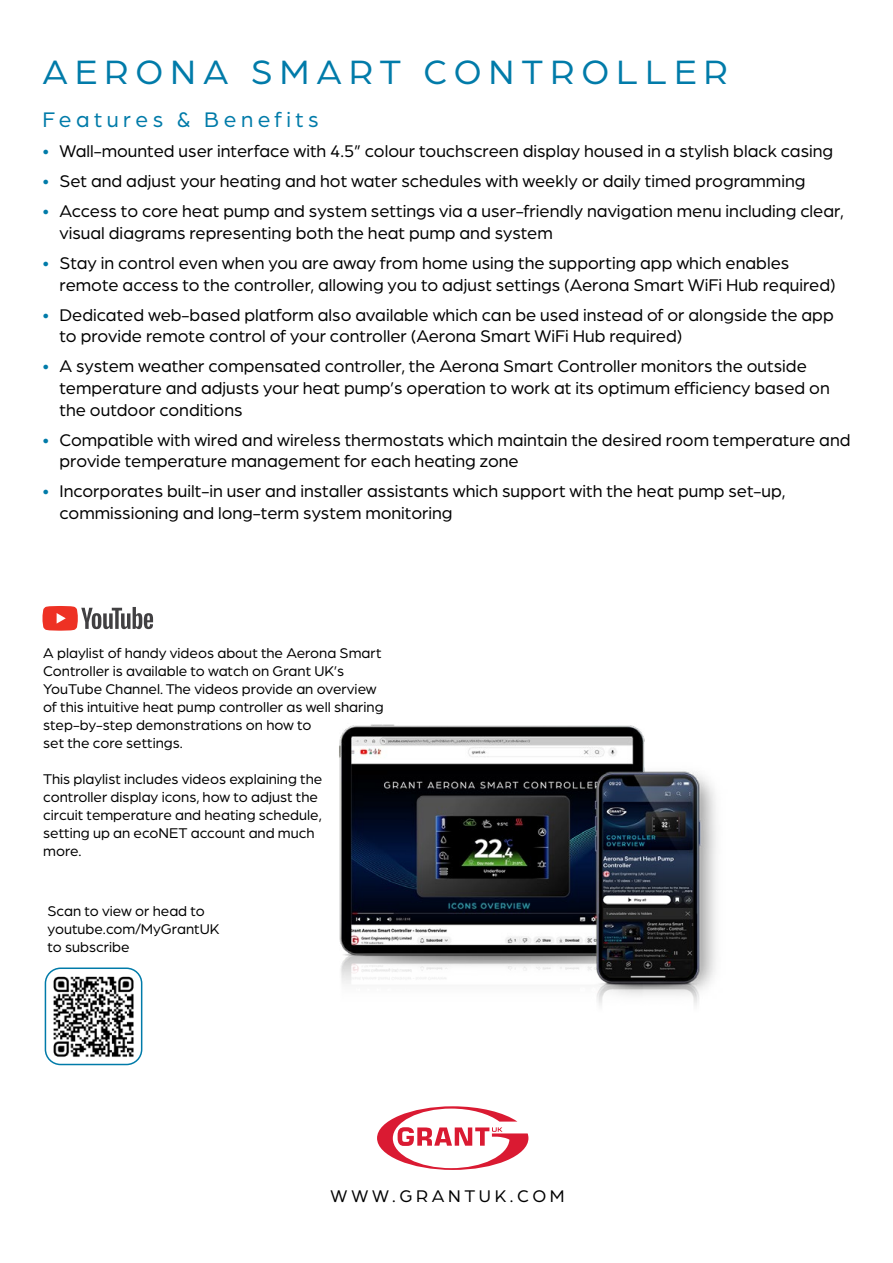
<style>
.page{position:relative;width:893px;height:1263px;background:#fff}
.page>*{position:absolute;margin:0;border:0;box-sizing:border-box;transform-origin:0 0}
.t1{font:36px "Arboria";letter-spacing:.2em;color:#017ba9}
.t2{font:22.5px "Arboria";letter-spacing:.2em;color:#017ba9}
.t3{font:18px/21.6px "Arboria";color:#000}
.t4{font:18px "Arboria";letter-spacing:.2em;color:#000}
.t5{font:15px/18px "Arboria";color:#000}
.s1{color:#017ba9}
</style>
<div class="page">
<img style="left:339px;top:724px;width:377px;height:281px">
<img style="left:45px;top:970px;width:97px;height:94px">
<div style="left:45px;top:967px;width:97px;height:98px;border:2px solid #007ba9;border-radius:15px"></div>
<svg style="left:43px;top:606px;width:110px;height:25px"></svg>
<svg style="left:377px;top:1107px;width:151px;height:62px"></svg>
<h1 class="t1" style="left:43px;top:48px;width:687px">AERONA SMART CONTROLLER</h1>
<p class="t2" style="left:43px;top:105px;width:278px">Features &amp; Benefits</p>
<p class="t3" style="left:43px;top:140px;width:792px"><span class="s1">•</span> Wall-mounted user interface with 4.5” colour touchscreen display housed in a stylish black casing</p>
<p class="t3" style="left:43px;top:170px;width:764px"><span class="s1">•</span> Set and adjust your heating and hot water schedules with weekly or daily timed programming</p>
<p class="t3" style="left:60px;top:200px;width:786px;text-indent:-17px"><span class="s1">•</span> Access to core heat pump and system settings via a user-friendly navigation menu including clear, visual diagrams representing both the heat pump and system</p>
<p class="t3" style="left:60px;top:251px;width:778px;text-indent:-17px"><span class="s1">•</span> Stay in control even when you are away from home using the supporting app which enables remote access to the controller, allowing you to adjust settings (Aerona Smart WiFi Hub required)</p>
<p class="t3" style="left:60px;top:303px;width:776px;text-indent:-17px"><span class="s1">•</span> Dedicated web-based platform also available which can be used instead of or alongside the app to provide remote control of your controller (Aerona Smart WiFi Hub required)</p>
<p class="t3" style="left:60px;top:355px;width:772px;text-indent:-17px"><span class="s1">•</span> A system weather compensated controller, the Aerona Smart Controller monitors the outside temperature and adjusts your heat pump’s operation to work at its optimum efficiency based on the outdoor conditions</p>
<p class="t3" style="left:60px;top:428px;width:792px;text-indent:-17px"><span class="s1">•</span> Compatible with wired and wireless thermostats which maintain the desired room temperature and provide temperature management for each heating zone</p>
<p class="t3" style="left:60px;top:480px;width:728px;text-indent:-17px"><span class="s1">•</span> Incorporates built-in user and installer assistants which support with the heat pump set-up, commissioning and long-term system monitoring</p>
<p class="t5" style="left:43px;top:643px;width:342px">A playlist of handy videos about the Aerona Smart Controller is available to watch on Grant UK’s YouTube Channel. The videos provide an overview of this intuitive heat pump controller as well sharing step-by-step demonstrations on how to<br>set the core settings.</p>
<p class="t5" style="left:43px;top:769px;width:281px">This playlist includes videos explaining the controller display icons, how to adjust the circuit temperature and heating schedule, setting up an ecoNET account and much more.</p>
<p class="t5" style="left:47px;top:901px;width:174px">Scan to view or head to youtube.com/MyGrantUK to subscribe</p>
<p class="t4" style="left:331px;top:1184px;width:236px">WWW.GRANTUK.COM</p>
</div>
